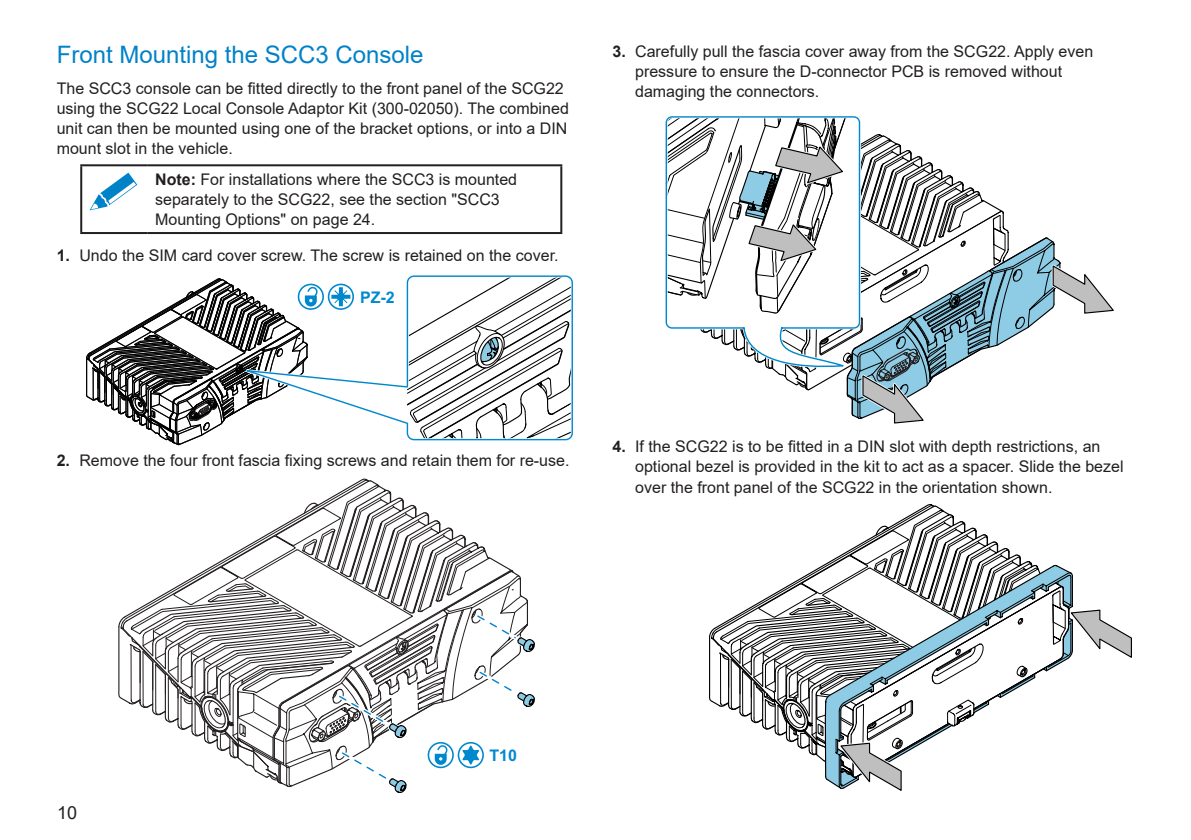
<style>
.page{position:relative;width:1191px;height:840px;background:#fff}
.page>*{position:absolute;margin:0;border:0;box-sizing:border-box;transform-origin:0 0}
.Heading1{font:24px "Arial";color:#0082c8}
.t1{font:18px "Arial";color:#231f20}
.Body{font:16px/20px "Arial";color:#231f20}
.t2{font:700 16px "Arial";color:#0088ce}
.s1{font-weight:700}
</style>
<div class="page">
<svg style="left:86px;top:275px;width:487px;height:171px"></svg>
<svg style="left:277px;top:479px;width:173px;height:49px"></svg>
<svg style="left:303px;top:501px;width:17px;height:13px"></svg>
<svg style="left:118px;top:528px;width:417px;height:265px"></svg>
<svg style="left:767px;top:134px;width:347px;height:290px"></svg>
<svg style="left:665px;top:116px;width:196px;height:252px"></svg>
<svg style="left:851px;top:504px;width:157px;height:45px"></svg>
<svg style="left:874px;top:524px;width:16px;height:12px"></svg>
<svg style="left:709px;top:549px;width:423px;height:242px"></svg>
<hr style="left:80px;top:164px;width:67px;height:2px;background:#231f20">
<hr style="left:80px;top:166px;width:2px;height:66px;background:#231f20">
<hr style="left:80px;top:232px;width:67px;height:2px;background:#231f20">
<hr style="left:147px;top:164px;width:387px;height:2px;background:#231f20">
<hr style="left:534px;top:164px;width:28px;height:2px;background:#231f20">
<hr style="left:560px;top:166px;width:2px;height:66px;background:#231f20">
<hr style="left:147px;top:232px;width:387px;height:2px;background:#231f20">
<hr style="left:534px;top:232px;width:28px;height:2px;background:#231f20">
<svg style="left:90px;top:172px;width:47px;height:38px"></svg>
<p class="Heading1" style="left:57px;top:38px;width:368px">Front Mounting the SCC3 Console</p>
<p class="Body" style="left:57px;top:78px;width:514px">The SCC3 console can be fitted directly to the front panel of the SCG22 using the SCG22 Local Console Adaptor Kit (300-02050). The combined unit can then be mounted using one of the bracket options, or into a DIN mount slot in the vehicle.</p>
<p class="Body" style="left:155px;top:169px;width:363px"><span class="s1">Note:</span> For installations where the SCC3 is mounted separately to the SCG22, see the section "SCC3<br>Mounting Options" on page 24.</p>
<p class="Body" style="left:57px;top:245px;width:503px"><span class="s1">1.</span> Undo the SIM card cover screw. The screw is retained on the cover.</p>
<p class="t2" style="left:360px;top:287px;width:36px">PZ-2</p>
<p class="Body" style="left:635px;top:41px;width:459px;text-indent:-23px"><span class="s1">3.</span> Carefully pull the fascia cover away from the SCG22. Apply even pressure to ensure the D-connector PCB is removed without damaging the connectors.</p>
<p class="Body" style="left:57px;top:449px;width:514px"><span class="s1">2.</span> Remove the four front fascia fixing screws and retain them for re-use.</p>
<p class="Body" style="left:635px;top:436px;width:490px;text-indent:-23px"><span class="s1">4.</span> If the SCG22 is to be fitted in a DIN slot with depth restrictions, an optional bezel is provided in the kit to act as a spacer. Slide the bezel over the front panel of the SCG22 in the orientation shown.</p>
<p class="t1" style="left:57px;top:799px;width:22px">10</p>
<p class="t2" style="left:489px;top:745px;width:29px">T10</p>
</div>
